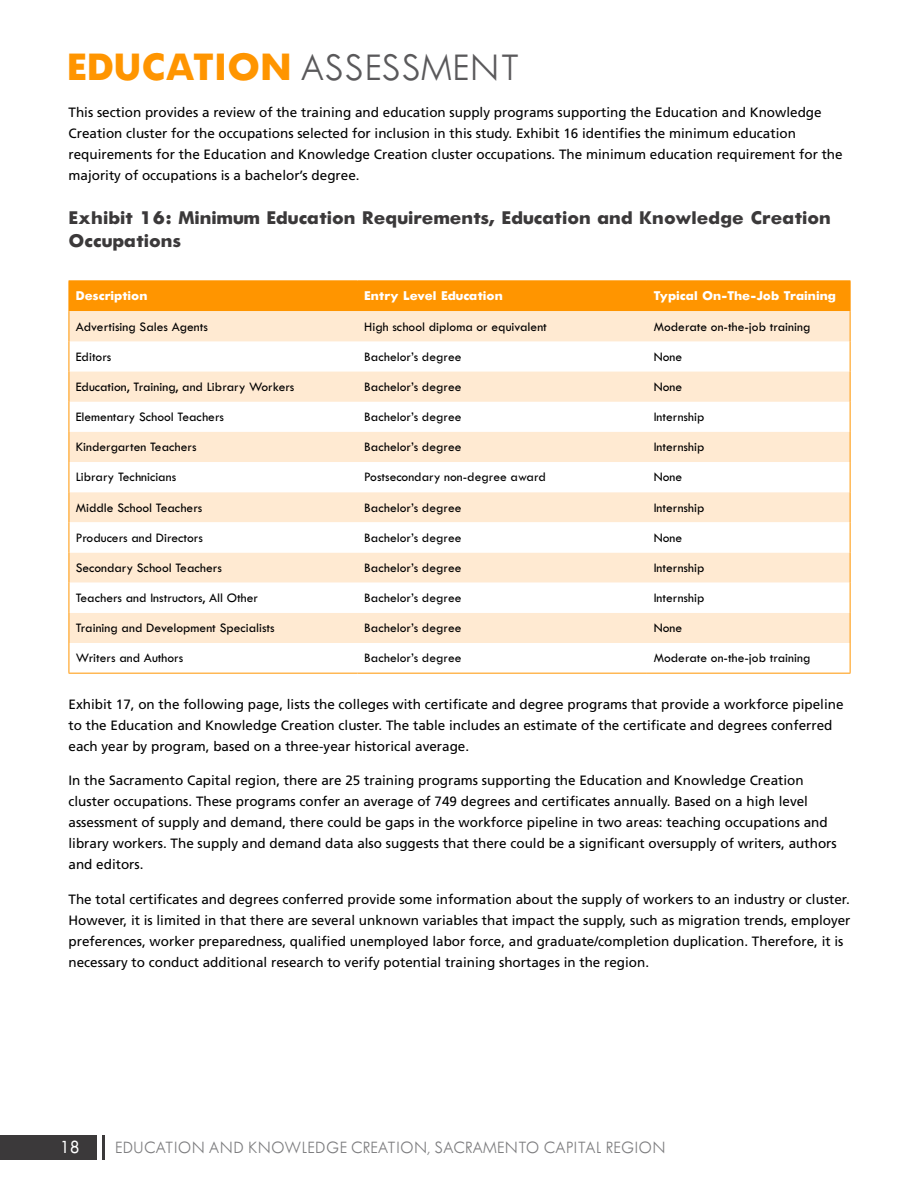
<style>
.page{position:relative;width:918px;height:1188px;background:#fff}
.page>*{position:absolute;margin:0;border:0;box-sizing:border-box;transform-origin:0 0}
.t1{font:300 40.5px "Tw Cen MT Std";color:#5a595b}
.t2{font:800 19.5px/23.4px "Tw Cen MT Std";color:#3b393a}
.t3{font:500 19.5px "Tw Cen MT Std Semi";color:#fff}
.t4{font:300 18px "Tw Cen MT Std";color:#7d7d7f}
.t5{font:13.5px/21px "Frutiger LT Std";color:#000}
.t6{font:13.5px "Tw Cen MT Std";color:#000}
.t7{font:800 13.5px "Tw Cen MT Std";color:#fff}
.s1{font-weight:800;color:#ff9500}
</style>
<div class="page">
<div style="left:0;top:1135px;width:97px;height:25px;background:#3b393a"></div>
<hr style="left:102px;top:1135px;width:2px;height:25px;background:#3b393a">
<div style="left:70px;top:281px;width:780px;height:30px;background:#ff9500"></div>
<svg style="left:70px;top:311px;width:780px;height:151px;fill:#ffead2"></svg>
<svg style="left:70px;top:462px;width:780px;height:211px"></svg>
<hr style="left:69px;top:280px;width:288px;height:1px;background:#ff9500">
<hr style="left:69px;top:281px;width:1px;height:30px;background:#ff9500">
<hr style="left:357px;top:280px;width:290px;height:1px;background:#ff9500">
<hr style="left:647px;top:280px;width:203px;height:1px;background:#ff9500">
<hr style="left:850px;top:281px;width:1px;height:30px;background:#ff9500">
<hr style="left:69px;top:311px;width:1px;height:30px;background:#ff9500">
<hr style="left:850px;top:311px;width:1px;height:30px;background:#ff9500">
<hr style="left:69px;top:341px;width:1px;height:31px;background:#ff9500">
<hr style="left:850px;top:341px;width:1px;height:31px;background:#ff9500">
<hr style="left:69px;top:372px;width:1px;height:30px;background:#ff9500">
<hr style="left:850px;top:372px;width:1px;height:30px;background:#ff9500">
<hr style="left:69px;top:402px;width:1px;height:30px;background:#ff9500">
<hr style="left:850px;top:402px;width:1px;height:30px;background:#ff9500">
<hr style="left:69px;top:432px;width:1px;height:30px;background:#ff9500">
<hr style="left:850px;top:432px;width:1px;height:30px;background:#ff9500">
<hr style="left:69px;top:462px;width:1px;height:30px;background:#ff9500">
<hr style="left:850px;top:462px;width:1px;height:30px;background:#ff9500">
<hr style="left:69px;top:492px;width:1px;height:30px;background:#ff9500">
<hr style="left:850px;top:492px;width:1px;height:30px;background:#ff9500">
<hr style="left:69px;top:522px;width:1px;height:31px;background:#ff9500">
<hr style="left:850px;top:522px;width:1px;height:31px;background:#ff9500">
<hr style="left:69px;top:553px;width:1px;height:30px;background:#ff9500">
<hr style="left:850px;top:553px;width:1px;height:30px;background:#ff9500">
<hr style="left:69px;top:583px;width:1px;height:30px;background:#ff9500">
<hr style="left:850px;top:583px;width:1px;height:30px;background:#ff9500">
<hr style="left:69px;top:613px;width:1px;height:30px;background:#ff9500">
<hr style="left:850px;top:613px;width:1px;height:30px;background:#ff9500">
<hr style="left:69px;top:643px;width:1px;height:30px;background:#ff9500">
<hr style="left:850px;top:643px;width:1px;height:30px;background:#ff9500">
<hr style="left:69px;top:673px;width:288px;height:1px;background:#ff9500">
<hr style="left:357px;top:673px;width:290px;height:1px;background:#ff9500">
<hr style="left:647px;top:673px;width:203px;height:1px;background:#ff9500">
<h1 class="t1" style="left:67px;top:46px;width:454px"><span class="s1">EDUCATION</span> ASSESSMENT</h1>
<p class="t5" style="left:69px;top:102px;width:776px">This section provides a review of the training and education supply programs supporting the Education and Knowledge Creation cluster for the occupations selected for inclusion in this study. Exhibit 16 identifies the minimum education requirements for the Education and Knowledge Creation cluster occupations. The minimum education requirement for the majority of occupations is a bachelor’s degree.</p>
<h2 class="t2" style="left:69px;top:206px;width:764px">Exhibit 16: Minimum Education Requirements, Education and Knowledge Creation<br>Occupations</h2>
<p class="t7" style="left:76px;top:288px;width:73px">Description</p>
<p class="t7" style="left:364px;top:288px;width:140px">Entry Level Education</p>
<p class="t7" style="left:654px;top:288px;width:184px">Typical On-The-Job Training</p>
<p class="t6" style="left:76px;top:319px;width:134px">Advertising Sales Agents</p>
<p class="t6" style="left:364px;top:319px;width:184px">High school diploma or equivalent</p>
<p class="t6" style="left:654px;top:319px;width:158px">Moderate on-the-job training</p>
<p class="t6" style="left:76px;top:349px;width:37px">Editors</p>
<p class="t6" style="left:364px;top:349px;width:99px">Bachelor’s degree</p>
<p class="t6" style="left:654px;top:349px;width:30px">None</p>
<p class="t6" style="left:76px;top:380px;width:220px">Education, Training, and Library Workers</p>
<p class="t6" style="left:364px;top:380px;width:99px">Bachelor’s degree</p>
<p class="t6" style="left:654px;top:380px;width:30px">None</p>
<p class="t6" style="left:76px;top:410px;width:150px">Elementary School Teachers</p>
<p class="t6" style="left:364px;top:410px;width:99px">Bachelor’s degree</p>
<p class="t6" style="left:654px;top:410px;width:52px">Internship</p>
<p class="t6" style="left:76px;top:440px;width:122px">Kindergarten Teachers</p>
<p class="t6" style="left:364px;top:440px;width:99px">Bachelor’s degree</p>
<p class="t6" style="left:654px;top:440px;width:52px">Internship</p>
<p class="t6" style="left:76px;top:470px;width:102px">Library Technicians</p>
<p class="t6" style="left:364px;top:470px;width:183px">Postsecondary non-degree award</p>
<p class="t6" style="left:654px;top:470px;width:30px">None</p>
<p class="t6" style="left:76px;top:500px;width:128px">Middle School Teachers</p>
<p class="t6" style="left:364px;top:500px;width:99px">Bachelor’s degree</p>
<p class="t6" style="left:654px;top:500px;width:52px">Internship</p>
<p class="t6" style="left:76px;top:530px;width:129px">Producers and Directors</p>
<p class="t6" style="left:364px;top:530px;width:99px">Bachelor’s degree</p>
<p class="t6" style="left:654px;top:530px;width:30px">None</p>
<p class="t6" style="left:76px;top:561px;width:148px">Secondary School Teachers</p>
<p class="t6" style="left:364px;top:561px;width:99px">Bachelor’s degree</p>
<p class="t6" style="left:654px;top:561px;width:52px">Internship</p>
<p class="t6" style="left:76px;top:591px;width:184px">Teachers and Instructors, All Other</p>
<p class="t6" style="left:364px;top:591px;width:99px">Bachelor’s degree</p>
<p class="t6" style="left:654px;top:591px;width:52px">Internship</p>
<p class="t6" style="left:76px;top:621px;width:201px">Training and Development Specialists</p>
<p class="t6" style="left:364px;top:621px;width:99px">Bachelor’s degree</p>
<p class="t6" style="left:654px;top:621px;width:30px">None</p>
<p class="t6" style="left:76px;top:651px;width:109px">Writers and Authors</p>
<p class="t6" style="left:364px;top:651px;width:99px">Bachelor’s degree</p>
<p class="t6" style="left:654px;top:651px;width:158px">Moderate on-the-job training</p>
<p class="t5" style="left:69px;top:694px;width:776px">Exhibit 17, on the following page, lists the colleges with certificate and degree programs that provide a workforce pipeline to the Education and Knowledge Creation cluster. The table includes an estimate of the certificate and degrees conferred each year by program, based on a three-year historical average.</p>
<p class="t5" style="left:69px;top:770px;width:770px">In the Sacramento Capital region, there are 25 training programs supporting the Education and Knowledge Creation cluster occupations. These programs confer an average of 749 degrees and certificates annually. Based on a high level assessment of supply and demand, there could be gaps in the workforce pipeline in two areas: teaching occupations and library workers. The supply and demand data also suggests that there could be a significant oversupply of writers, authors and editors.</p>
<p class="t5" style="left:69px;top:889px;width:783px">The total certificates and degrees conferred provide some information about the supply of workers to an industry or cluster.<br>However, it is limited in that there are several unknown variables that impact the supply, such as migration trends, employer preferences, worker preparedness, qualified unemployed labor force, and graduate/completion duplication. Therefore, it is necessary to conduct additional research to verify potential training shortages in the region.</p>
<h2 class="t3" style="left:60px;top:1137px;width:21px">18</h2>
<h3 class="t4" style="left:115px;top:1138px;width:553px">EDUCATION AND KNOWLEDGE CREATION, SACRAMENTO CAPITAL REGION</h3>
</div>
